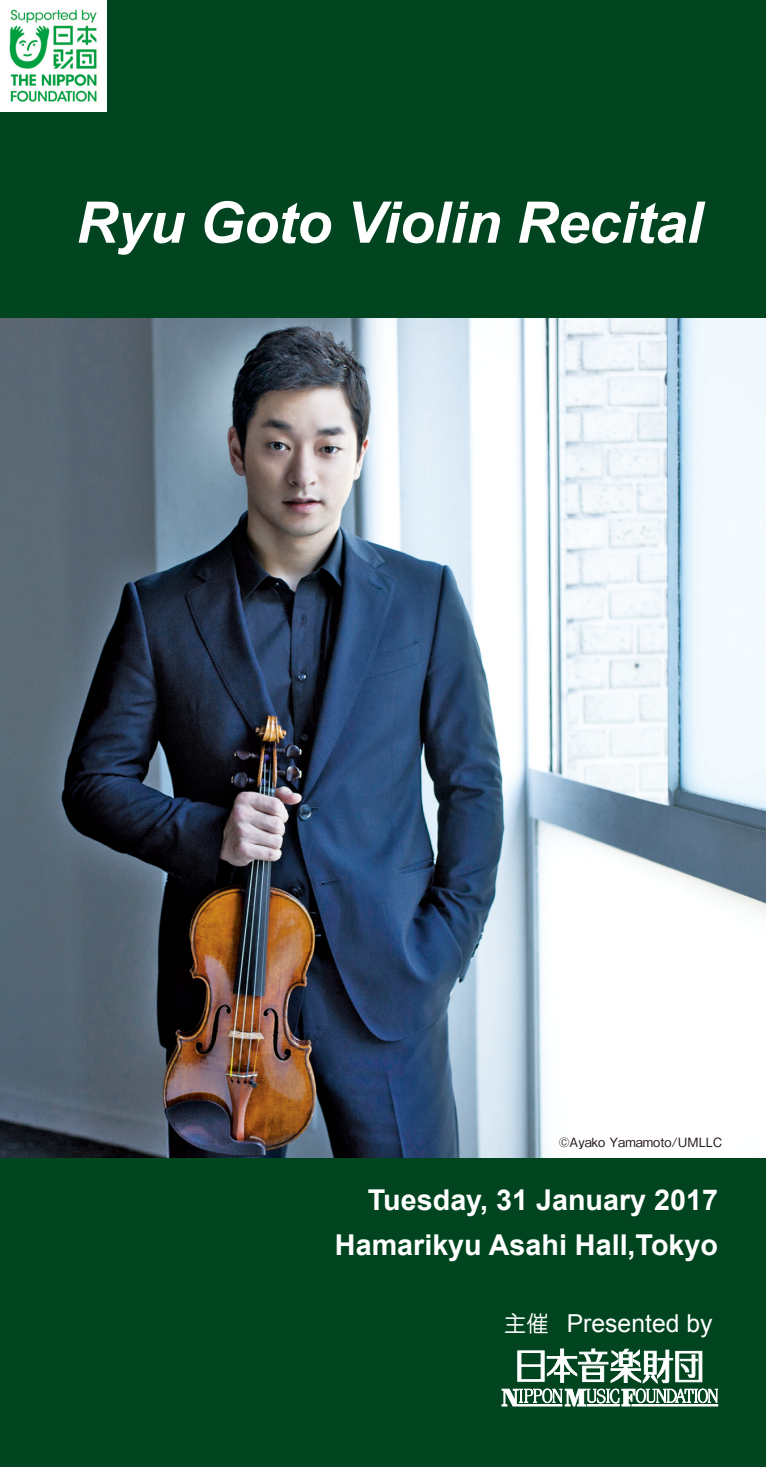
<style>
.page{position:relative;width:766px;height:1467px;background:#fff}
.page>*{position:absolute;margin:0;border:0;box-sizing:border-box;transform-origin:0 0}
.t1{font:italic 700 57.38px "Arial";letter-spacing:-.005em;color:#fff}
.t2{font:700 28.8px/44.6px "Arial";color:#fff;text-align:right}
.t3{font:24.75px "Arial";color:#fff}
.t4{font:500 12.83px "Gothic BBB Pro";color:#231916}
.s1{font-family:"Jun 201 Pro";font-size:22.28px}
</style>
<div class="page">
<div style="left:0;top:0;width:765px;height:1467px;background:#00451f"></div>
<img style="left:0;top:1px;width:105px;height:110px">
<svg style="left:501px;top:1348px;width:217px;height:59px"></svg>
<img style="left:0;top:319px;width:765px;height:839px">
<h1 class="t1" style="left:76px;top:184px;width:627px">Ryu Goto Violin Recital</h1>
<p class="t4" style="left:558px;top:1131px;width:165px">©Ayako Yamamoto/UMLLC</p>
<p class="t2" style="left:335px;top:1178px;width:384px">Tuesday, 31 January 2017<br>Hamarikyu Asahi Hall,Tokyo</p>
<p class="t3" style="left:504px;top:1307px;width:210px"><span class="s1">主催</span> Presented by</p>
</div>
